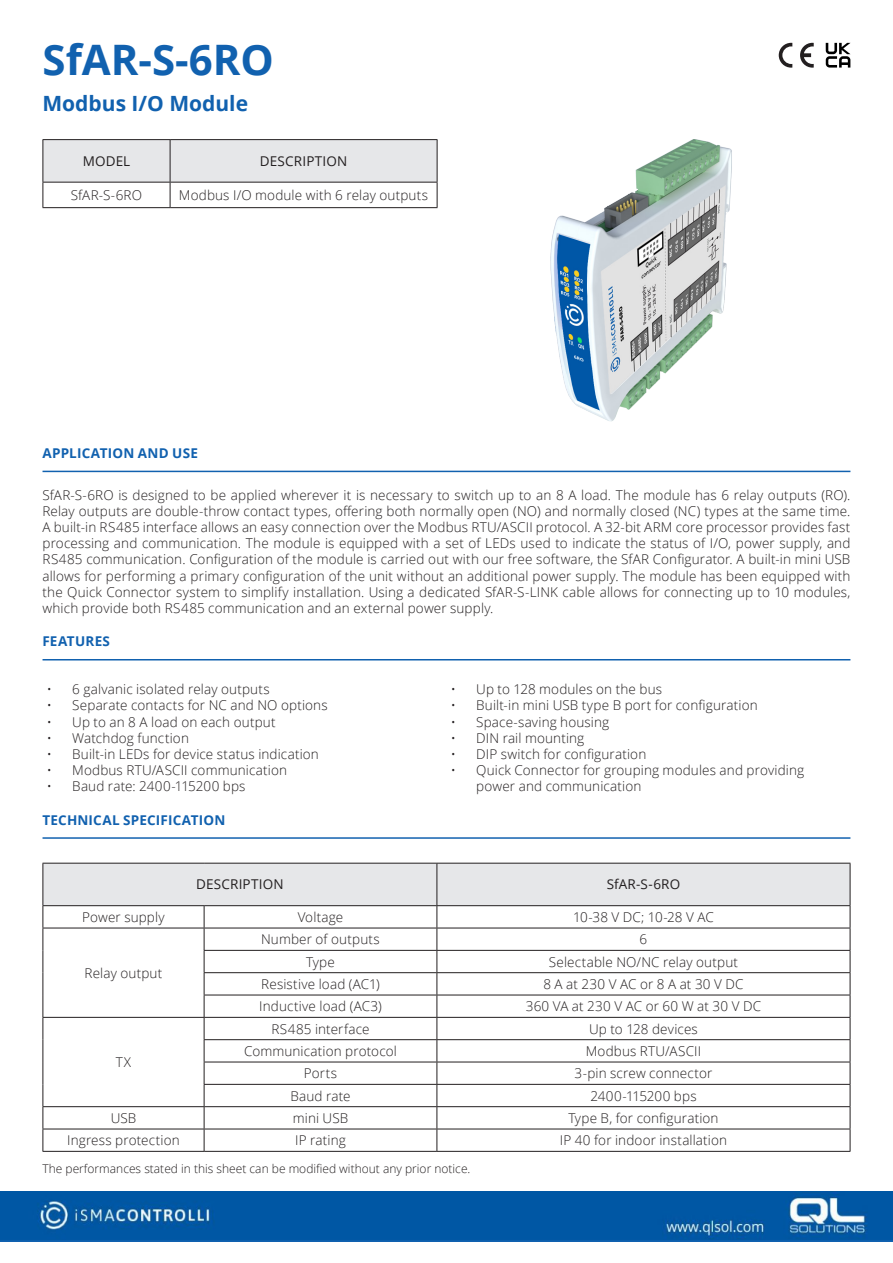
<style>
.page{position:relative;width:893px;height:1263px;background:#fff}
.page>*{position:absolute;margin:0;border:0;box-sizing:border-box;transform-origin:0 0}
.t1{font:700 42px "Open Sans";color:#1161af}
.t2{font:700 21px "Open Sans";color:#1161af}
.t3{font:300 13.5px/16.2px "Open Sans";letter-spacing:.01em;color:#231f20;text-align:justify}
.t4{font:700 13.5px "Open Sans";letter-spacing:.015em;color:#1161af}
.t5{font:13.5px "Open Sans";letter-spacing:.015em;color:#231f20}
.t6{font:300 12px "Open Sans";color:#231f20}
</style>
<div class="page">
<div style="left:0;top:1191px;width:893px;height:46px;background:#0057a4"></div>
<hr style="left:43px;top:139px;width:127px;height:1px;background:#231f20">
<hr style="left:170px;top:139px;width:267px;height:1px;background:#231f20">
<svg style="left:43px;top:140px;width:395px;height:67px"></svg>
<hr style="left:43px;top:207px;width:127px;height:1px;background:#231f20">
<hr style="left:170px;top:207px;width:267px;height:1px;background:#231f20">
<img style="left:550px;top:139px;width:182px;height:283px">
<hr style="left:43px;top:471px;width:807px;height:1px;background:#1161af">
<hr style="left:43px;top:659px;width:807px;height:1px;background:#1161af">
<hr style="left:43px;top:837px;width:807px;height:2px;background:#1161af">
<hr style="left:204px;top:1151px;width:233px;height:1px;background:#231f20">
<hr style="left:437px;top:1151px;width:413px;height:1px;background:#231f20">
<hr style="left:43px;top:1151px;width:161px;height:1px;background:#231f20">
<svg style="left:43px;top:863px;width:808px;height:288px"></svg>
<hr style="left:43px;top:1128px;width:161px;height:1px;background:#231f20">
<hr style="left:437px;top:863px;width:1px;height:42px;background:#231f20">
<svg style="left:779px;top:43px;width:13px;height:25px"></svg>
<svg style="left:800px;top:43px;width:14px;height:25px"></svg>
<svg style="left:826px;top:43px;width:24px;height:25px"></svg>
<img style="left:0;top:1194px;width:893px;height:47px">
<h1 class="t1" style="left:43px;top:30px;width:233px">SfAR-S-6RO</h1>
<h2 class="t2" style="left:43px;top:89px;width:207px">Modbus I/O Module</h2>
<p class="t5" style="left:83px;top:152px;width:49px">MODEL</p>
<p class="t5" style="left:260px;top:152px;width:89px">DESCRIPTION</p>
<p class="t3" style="left:71px;top:187px;width:73px">SfAR-S-6RO</p>
<p class="t3" style="left:179px;top:187px;width:251px">Modbus I/O module with 6 relay outputs</p>
<p class="t4" style="left:43px;top:443px;width:157px">APPLICATION AND USE</p>
<p class="t3" style="left:43px;top:486px;width:809px">SfAR-S-6RO is designed to be applied wherever it is necessary to switch up to an 8 A load. The module has 6 relay outputs (RO).<br>Relay outputs are double-throw contact types, offering both normally open (NO) and normally closed (NC) types at the same time.<br>A built-in RS485 interface allows an easy connection over the Modbus RTU/ASCII protocol. A 32-bit ARM core processor provides fast processing and communication. The module is equipped with a set of LEDs used to indicate the status of I/O, power supply, and RS485 communication. Configuration of the module is carried out with our free software, the SfAR Configurator. A built-in mini USB allows for performing a primary configuration of the unit without an additional power supply. The module has been equipped with the Quick Connector system to simplify installation. Using a dedicated SfAR-S-LINK cable allows for connecting up to 10 modules, which provide both RS485 communication and an external power supply.</p>
<p class="t4" style="left:43px;top:632px;width:69px">FEATURES</p>
<p class="t3" style="left:47px;top:681px;width:225px">• 6 galvanic isolated relay outputs</p>
<p class="t3" style="left:47px;top:697px;width:282px">• Separate contacts for NC and NO options</p>
<p class="t3" style="left:47px;top:713px;width:230px">• Up to an 8 A load on each output</p>
<p class="t3" style="left:47px;top:729px;width:144px">• Watchdog function</p>
<p class="t3" style="left:47px;top:745px;width:274px">• Built-in LEDs for device status indication</p>
<p class="t3" style="left:47px;top:762px;width:242px">• Modbus RTU/ASCII communication</p>
<p class="t3" style="left:47px;top:778px;width:200px">• Baud rate: 2400-115200 bps</p>
<p class="t3" style="left:451px;top:681px;width:213px">• Up to 128 modules on the bus</p>
<p class="t3" style="left:451px;top:697px;width:308px">• Built-in mini USB type B port for configuration</p>
<p class="t3" style="left:451px;top:713px;width:160px">• Space-saving housing</p>
<p class="t3" style="left:451px;top:729px;width:135px">• DIN rail mounting</p>
<p class="t3" style="left:451px;top:745px;width:197px">• DIP switch for configuration</p>
<p class="t3" style="left:476px;top:762px;width:329px;text-indent:-26px">• Quick Connector for grouping modules and providing power and communication</p>
<p class="t4" style="left:43px;top:810px;width:184px">TECHNICAL SPECIFICATION</p>
<p class="t5" style="left:196px;top:875px;width:89px">DESCRIPTION</p>
<p class="t5" style="left:607px;top:875px;width:75px">SfAR-S-6RO</p>
<p class="t3" style="left:82px;top:909px;width:84px">Power supply</p>
<p class="t3" style="left:298px;top:909px;width:47px">Voltage</p>
<p class="t3" style="left:573px;top:909px;width:142px">10-38 V DC; 10-28 V AC</p>
<p class="t3" style="left:85px;top:964px;width:79px">Relay output</p>
<p class="t3" style="left:116px;top:1054px;width:17px">TX</p>
<p class="t3" style="left:261px;top:931px;width:120px">Number of outputs</p>
<p class="t3" style="left:640px;top:931px;width:9px">6</p>
<p class="t3" style="left:306px;top:953px;width:30px">Type</p>
<p class="t3" style="left:549px;top:953px;width:191px">Selectable NO/NC relay output</p>
<p class="t3" style="left:261px;top:976px;width:120px">Resistive load (AC1)</p>
<p class="t3" style="left:543px;top:976px;width:202px">8 A at 230 V AC or 8 A at 30 V DC</p>
<p class="t3" style="left:259px;top:998px;width:124px">Inductive load (AC3)</p>
<p class="t3" style="left:526px;top:998px;width:237px">360 VA at 230 V AC or 60 W at 30 V DC</p>
<p class="t3" style="left:271px;top:1020px;width:100px">RS485 interface</p>
<p class="t3" style="left:589px;top:1020px;width:110px">Up to 128 devices</p>
<p class="t3" style="left:244px;top:1043px;width:154px">Communication protocol</p>
<p class="t3" style="left:586px;top:1043px;width:117px">Modbus RTU/ASCII</p>
<p class="t3" style="left:304px;top:1065px;width:35px">Ports</p>
<p class="t3" style="left:575px;top:1065px;width:139px">3-pin screw connector</p>
<p class="t3" style="left:290px;top:1087px;width:62px">Baud rate</p>
<p class="t3" style="left:590px;top:1087px;width:108px">2400-115200 bps</p>
<p class="t3" style="left:111px;top:1110px;width:27px">USB</p>
<p class="t3" style="left:293px;top:1110px;width:57px">mini USB</p>
<p class="t3" style="left:568px;top:1110px;width:152px">Type B, for configuration</p>
<p class="t3" style="left:67px;top:1132px;width:114px">Ingress protection</p>
<p class="t3" style="left:295px;top:1132px;width:52px">IP rating</p>
<p class="t3" style="left:560px;top:1132px;width:169px">IP 40 for indoor installation</p>
<p class="t6" style="left:43px;top:1160px;width:429px">The performances stated in this sheet can be modified without any prior notice.</p>
</div>
